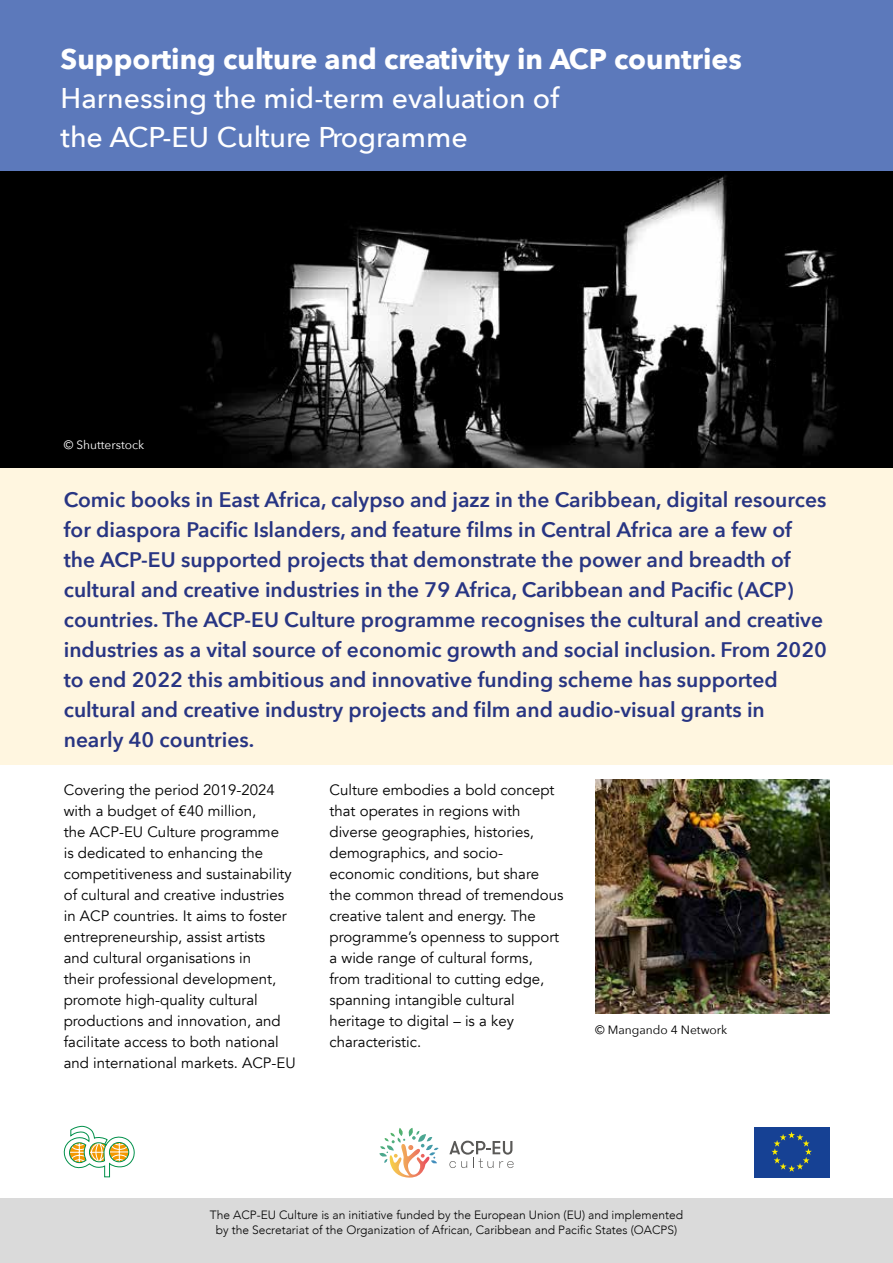
<style>
.page{position:relative;width:893px;height:1263px;background:#fff}
.page>*{position:absolute;margin:0;border:0;box-sizing:border-box;transform-origin:0 0}
.t1{font:500 28.5px/39px "Avenir Next";color:#fff}
.t2{font:700 28.5px "Avenir Next";color:#fff}
.Titre_2{font:600 21px/30px "Avenir Next";color:#283583}
.t3{font:15px/21px "Avenir";color:#000}
.Body{font:300 12px/15px "Avenir";color:#000;text-align:center}
.List_Paragraph{font:12px "Avenir Next";color:#000}
.List_Paragraph-2{font:12px "Avenir Next";color:#fff}
</style>
<div class="page">
<div style="left:0;top:463px;width:893px;height:302px;background:#fff6e0"></div>
<img style="left:0;top:170px;width:893px;height:298px">
<div style="left:0;top:0;width:893px;height:170px;background:#5c79bb"></div>
<div style="left:0;top:1199px;width:893px;height:64px;background:#dadada"></div>
<svg style="left:64px;top:1126px;width:71px;height:51px"></svg>
<div style="left:754px;top:1127px;width:75px;height:50px;background:#164194"></div>
<svg style="left:771px;top:1131px;width:41px;height:41px"></svg>
<svg style="left:379px;top:1128px;width:60px;height:49px"></svg>
<svg style="left:449px;top:1141px;width:65px;height:27px"></svg>
<img style="left:595px;top:780px;width:234px;height:233px">
<h1 class="t2" style="left:61px;top:40px;width:683px">Supporting culture and creativity in ACP countries</h1>
<h1 class="t1" style="left:61px;top:79px;width:500px">Harnessing the mid-term evaluation of the ACP-EU Culture Programme</h1>
<p class="List_Paragraph-2" style="left:64px;top:435px;width:82px">© Shutterstock</p>
<p class="Titre_2" style="left:64px;top:484px;width:765px">Comic books in East Africa, calypso and jazz in the Caribbean, digital resources for diaspora Pacific Islanders, and feature films in Central Africa are a few of the ACP-EU supported projects that demonstrate the power and breadth of cultural and creative industries in the 79 Africa, Caribbean and Pacific (ACP) countries. The ACP-EU Culture programme recognises the cultural and creative industries as a vital source of economic growth and social inclusion. From 2020 to end 2022 this ambitious and innovative funding scheme has supported cultural and creative industry projects and film and audio-visual grants in nearly 40 countries.</p>
<p class="t3" style="left:64px;top:779px;width:233px">Covering the period 2019-2024 with a budget of €40 million,<br>the ACP-EU Culture programme<br>is dedicated to enhancing the competitiveness and sustainability of cultural and creative industries in ACP countries. It aims to foster entrepreneurship, assist artists<br>and cultural organisations in<br>their professional development, promote high-quality cultural productions and innovation, and facilitate access to both national and international markets. ACP-EU</p>
<p class="t3" style="left:330px;top:779px;width:235px">Culture embodies a bold concept that operates in regions with diverse geographies, histories, demographics, and socio&shy;economic conditions, but share the common thread of tremendous creative talent and energy. The programme’s openness to support a wide range of cultural forms, from traditional to cutting edge, spanning intangible cultural heritage to digital – is a key characteristic.</p>
<p class="List_Paragraph" style="left:595px;top:1020px;width:134px">© Mangando 4 Network</p>
<p class="Body" style="left:210px;top:1208px;width:475px">The ACP-EU Culture is an initiative funded by the European Union (EU) and implemented by the Secretariat of the Organization of African, Caribbean and Pacific States (OACPS)</p>
</div>
